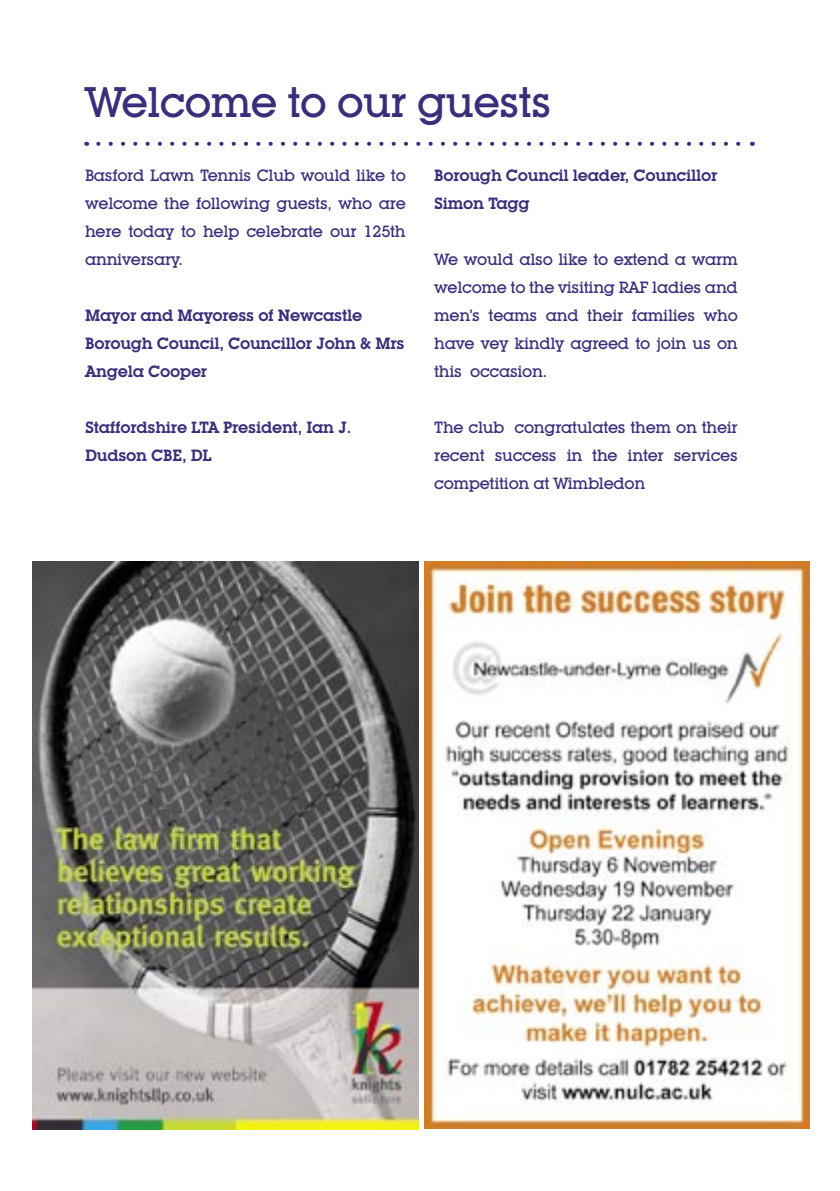
<style>
.page{position:relative;width:840px;height:1191px;background:#fff}
.page>*{position:absolute;margin:0;border:0;box-sizing:border-box;transform-origin:0 0}
.t1{font:500 42px "Lubalin Graph IT Cby BT";letter-spacing:-.02em;color:#392e7a}
.t2{font:500 16px/28px "Lubalin Graph IT Cby BT";letter-spacing:-.02em;color:#392e7a;text-align:justify}
.t3{font:600 16px/28px "Lubalin Graph IT Cby BT";letter-spacing:-.02em;color:#392e7a}
</style>
<div class="page">
<img style="left:424px;top:562px;width:385px;height:566px">
<img style="left:33px;top:562px;width:385px;height:567px">
<svg style="left:98px;top:142px;width:643px;height:4px"></svg>
<p class="t1" style="left:85px;top:77px;width:468px">Welcome to our guests</p>
<p class="t2" style="left:85px;top:161px;width:322px">Basford Lawn Tennis Club would like to welcome the following guests, who are here today to help celebrate our 125th anniversary.</p>
<p class="t3" style="left:85px;top:301px;width:321px">Mayor and Mayoress of Newcastle<br>Borough Council, Councillor John &amp; Mrs<br>Angela Cooper</p>
<p class="t3" style="left:85px;top:413px;width:267px">Staffordshire LTA President, Ian J.<br>Dudson CBE, DL</p>
<p class="t3" style="left:434px;top:161px;width:285px">Borough Council leader, Councillor<br>Simon Tagg</p>
<p class="t2" style="left:434px;top:245px;width:305px">We would also like to extend a warm welcome to the visiting RAF ladies and men’s teams and their families who have vey kindly agreed to join us on this occasion.</p>
<p class="t2" style="left:434px;top:413px;width:305px">The club congratulates them on their recent success in the inter services competition at Wimbledon</p>
</div>
